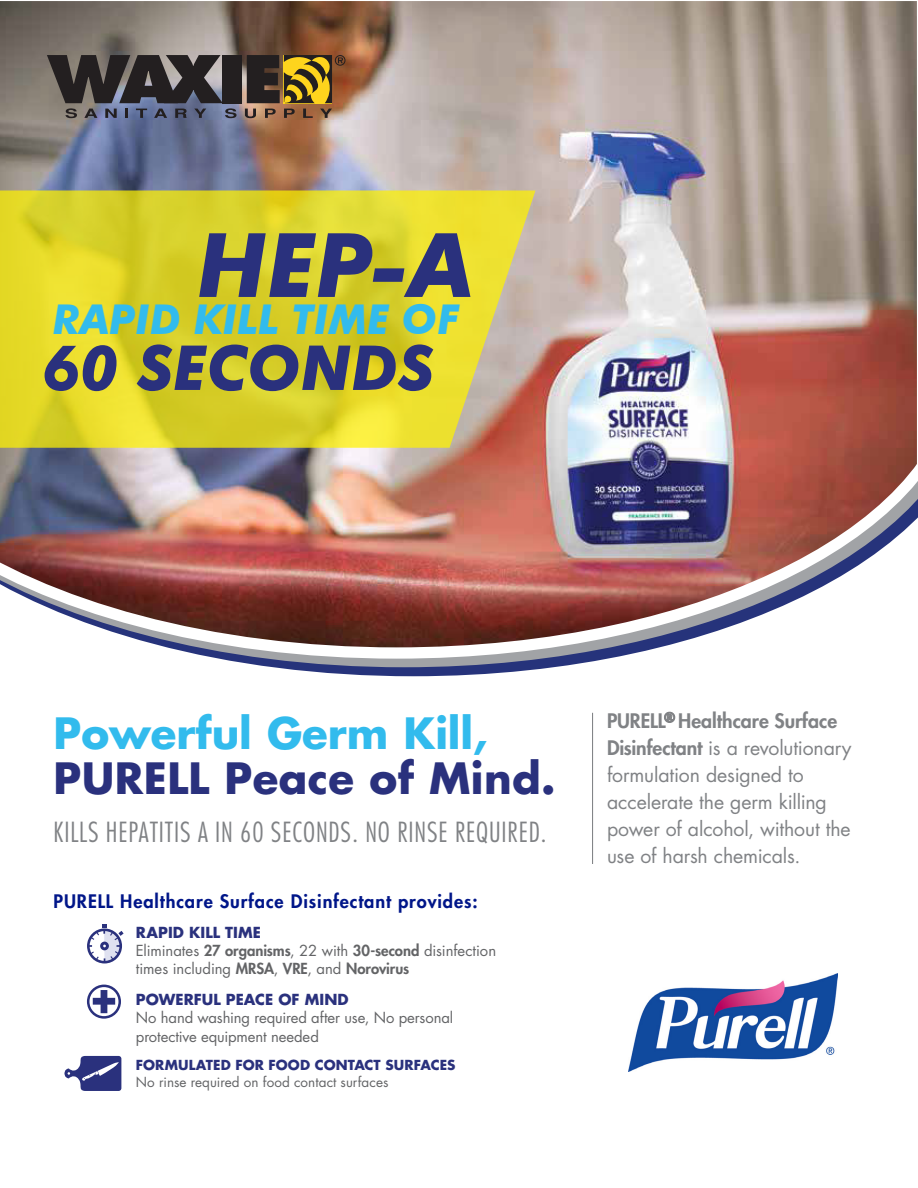
<style>
.page{position:relative;width:918px;height:1188px;background:#fff}
.page>*{position:absolute;margin:0;border:0;box-sizing:border-box;transform-origin:0 0}
.t1{font:italic 700 89.1px "Futura BT";color:#2a317d}
.t2{font:italic 700 62.1px "Futura BT";color:#2a317d}
.t3{font:700 42px "Futura Std";letter-spacing:.01em;color:#2a317d}
.t4{font:700 42px "Futura Std";color:#32bbed}
.t5{font:italic 700 41.1px "Futura BT";color:#32bbed}
.t6{font:300 condensed 27px "Futura";letter-spacing:.03em;color:#808285}
.t7{font:19.5px/27px "Futura Std";letter-spacing:-.005em;color:#808285}
.t8{font:800 18.15px "Futura Std";letter-spacing:.05em;color:#001689}
.t9{font:14.85px/18.1px "Futura Std";letter-spacing:-.005em;color:#636466}
.t10{font:700 14.85px "Futura Std";letter-spacing:.005em;color:#2a317d}
.t11{font:13.5px "Futura Std";letter-spacing:.005em;color:#636466}
.t12{font:700 13.5px "Futura Std";letter-spacing:.005em;color:#2a317d}
.s1{font-weight:700;color:#2a317d}
.s2{font-weight:800}
</style>
<div class="page">
<img style="left:0;top:1px;width:917px;height:354px">
<svg style="left:251px;top:664px;width:325px;height:10px"></svg>
<img style="left:0;top:355px;width:918px;height:309px">
<svg style="left:64px;top:1056px;width:57px;height:35px"></svg>
<svg style="left:664px;top:712px;width:11px;height:11px"></svg>
<svg style="left:93px;top:990px;width:22px;height:23px"></svg>
<div style="left:87px;top:985px;width:34px;height:34px;border:3px solid #2a317d;border-radius:50%"></div>
<svg style="left:87px;top:924px;width:37px;height:39px"></svg>
<hr style="left:592px;top:713px;width:1px;height:151px;background:#808285">
<img style="left:628px;top:973px;width:209px;height:98px">
<svg style="left:0;top:190px;width:536px;height:258px;background:#ddd033"></svg>
<div style="left:223px;top:55px;width:19px;height:48px;background:#231f20"></div>
<svg style="left:47px;top:55px;width:190px;height:63px;background:#4c4a4f"></svg>
<svg style="left:245px;top:109px;width:11px;height:9px"></svg>
<svg style="left:265px;top:109px;width:11px;height:9px"></svg>
<svg style="left:284px;top:109px;width:11px;height:9px"></svg>
<svg style="left:303px;top:109px;width:10px;height:9px"></svg>
<svg style="left:320px;top:109px;width:12px;height:9px"></svg>
<svg style="left:247px;top:55px;width:98px;height:48px;background:#725a22"></svg>
<h1 class="t1" style="left:197px;top:211px;width:276px">HEP-A</h1>
<h3 class="t5" style="left:53px;top:295px;width:408px">RAPID KILL TIME OF</h3>
<h2 class="t2" style="left:43px;top:330px;width:393px">60 SECONDS</h2>
<h3 class="t4" style="left:54px;top:705px;width:435px">Powerful Germ Kill,</h3>
<h3 class="t3" style="left:54px;top:750px;width:504px">PURELL Peace of Mind.</h3>
<h3 class="t6" style="left:54px;top:815px;width:494px">KILLS HEPATITIS A IN 60 SECONDS. NO RINSE REQUIRED.</h3>
<p class="t8" style="left:54px;top:890px;width:426px">PURELL Healthcare Surface Disinfectant provides:</p>
<p class="t9" style="left:136px;top:924px;width:362px"><span class="s1">RAPID KILL TIME<br></span>Eliminates <span class="s2">27 organisms</span>, 22 with <span class="s2">30-second</span> disinfection times including <span class="s2">MRSA</span>, <span class="s2">VRE</span>, and <span class="s2">Norovirus</span></p>
<p class="t10" style="left:136px;top:990px;width:214px">POWERFUL PEACE OF MIND</p>
<p class="t9" style="left:136px;top:1009px;width:319px">No hand washing required after use, No personal protective equipment needed</p>
<p class="t12" style="left:136px;top:1056px;width:321px">FORMULATED FOR FOOD CONTACT SURFACES</p>
<p class="t11" style="left:136px;top:1073px;width:254px">No rinse required on food contact surfaces</p>
<h3 class="t7" style="left:607px;top:708px;width:246px"><span class="s2">PURELL</span><sup>®</sup> <span class="s2">Healthcare Surface<br>Disinfectant</span> is a revolutionary formulation designed to accelerate the germ killing power of alcohol, without the use of harsh chemicals.</h3>
</div>
